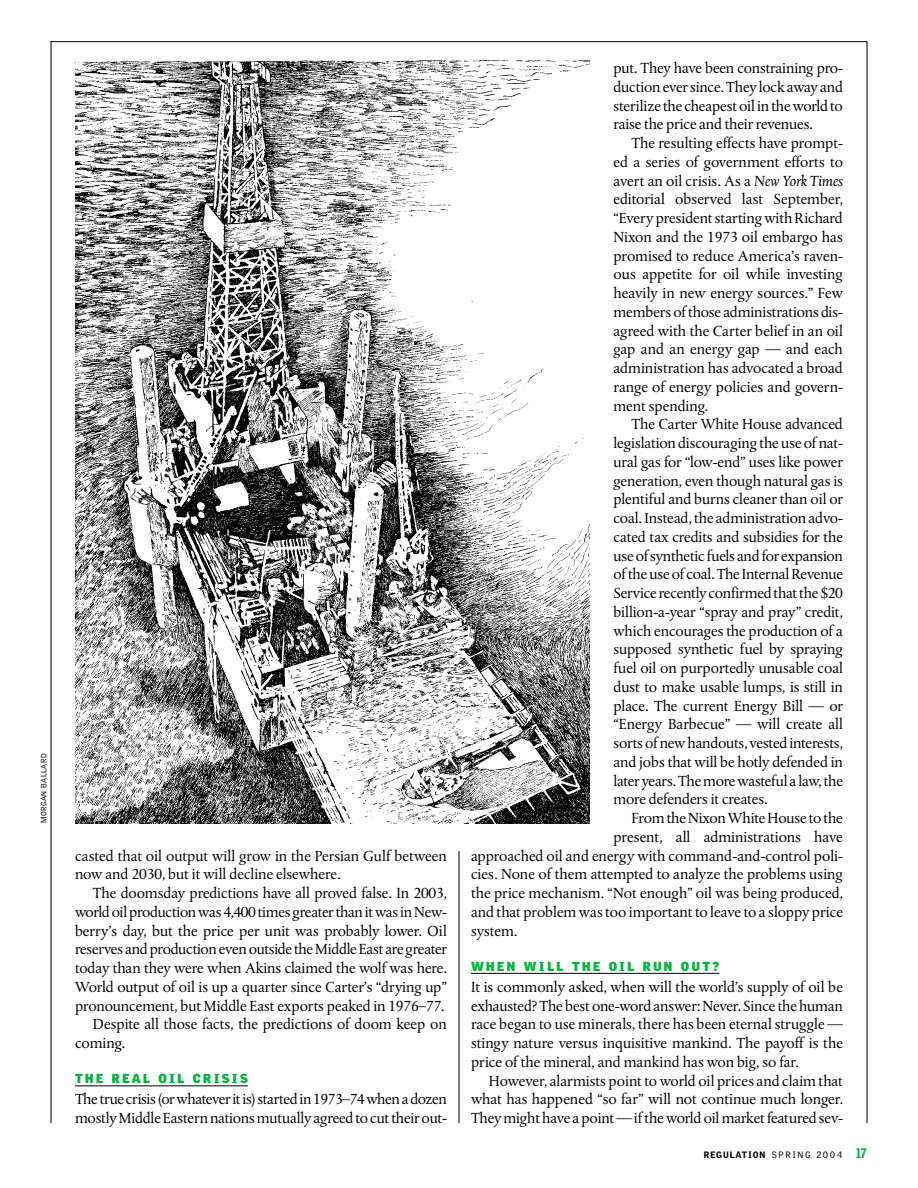
<style>
.page{position:relative;width:918px;height:1188px;background:#fff}
.page>*{position:absolute;margin:0;border:0;box-sizing:border-box;transform-origin:0 0}
.t1{font:15.45px/18.8px "Albertina";letter-spacing:-.01em;color:#000;text-align:justify}
.t2{font:900 12.75px "Griffith Gothic";letter-spacing:.19em;color:#00b33c}
.t3{font:900 9px "Griffith Gothic";letter-spacing:.105em;color:#000}
.t4{font:7.5px "Griffith Gothic";letter-spacing:.06em;color:#000}
.s1{font-style:italic}
.s2{font-weight:400}
.s3{font-family:"Griffith Gothic Cond";font-size:13.5px;color:#00b33c}
</style>
<div class="page">
<hr style="left:75px;top:1086px;width:173px;height:1px;background:#000">
<hr style="left:471px;top:973px;width:248px;height:1px;background:#000">
<hr style="left:459px;top:851px;width:1px;height:272px;background:#000">
<img style="left:75px;top:60px;width:515px;height:763px">
<p class="t4" style="left:41px;top:823px;width:71px;rotate:-90deg">MORGAN BALLARD</p>
<p class="t1" style="left:75px;top:847px;width:374px">casted that oil output will grow in the Persian Gulf between now and 2030, but it will decline elsewhere.</p>
<p class="t1" style="left:93px;top:885px;width:355px">The doomsday predictions have all proved false. In 2003,</p>
<p class="t1" style="left:75px;top:903px;width:373px">world oil production was 4,400 times greater than it was in New-</p>
<p class="t1" style="left:75px;top:922px;width:373px">berry’s day, but the price per unit was probably lower. Oil</p>
<p class="t1" style="left:75px;top:941px;width:374px">reserves and production even outside the Middle East are greater</p>
<p class="t1" style="left:75px;top:960px;width:374px">today than they were when Akins claimed the wolf was here.</p>
<p class="t1" style="left:75px;top:978px;width:373px">World output of oil is up a quarter since Carter’s “drying up”</p>
<p class="t1" style="left:75px;top:997px;width:371px">pronouncement, but Middle East exports peaked in 1976–77.</p>
<p class="t1" style="left:93px;top:1016px;width:355px">Despite all those facts, the predictions of doom keep on</p>
<p class="t1" style="left:75px;top:1035px;width:52px">coming.</p>
<p class="t2" style="left:75px;top:1074px;width:174px">THE REAL OIL CRISIS</p>
<p class="t1" style="left:75px;top:1091px;width:374px">The true crisis (or whatever it is) started in 1973–74 when a dozen mostly Middle Eastern nations mutually agreed to cut their out-</p>
<p class="t1" style="left:614px;top:60px;width:231px">put. They have been constraining pro&shy;duction ever since. They lock away and sterilize the cheapest oil in the world to raise the price and their revenues.</p>
<p class="t1" style="left:614px;top:135px;width:231px;text-indent:18px">The resulting effects have prompt&shy;ed a series of government efforts to avert an oil crisis. As a <span class="s1">New York Times </span>editorial observed last September, “Every president starting with Richard Nixon and the 1973 oil embargo has promised to reduce America’s raven&shy;ous appetite for oil while investing heavily in new energy sources.” Few members of those administrations dis&shy;agreed with the Carter belief in an oil gap and an energy gap — and each administration has advocated a broad range of energy policies and govern&shy;ment spending.</p>
<p class="t1" style="left:614px;top:416px;width:231px;text-indent:18px">The Carter White House advanced legislation discouraging the use of nat&shy;ural gas for “low-end” uses like power generation, even though natural gas is plentiful and burns cleaner than oil or coal. Instead, the administration advo&shy;cated tax credits and subsidies for the use of synthetic fuels and for expansion of the use of coal. The Internal Revenue Service recently confirmed that the $20 billion-a-year “spray and pray” credit, which encourages the production of a supposed synthetic fuel by spraying fuel oil on purportedly unusable coal dust to make usable lumps, is still in place. The current Energy Bill — or “Energy Barbecue” — will create all sorts of new handouts, vested interests, and jobs that will be hotly defended in later years. The more wasteful a law, the more defenders it creates.</p>
<p class="t1" style="left:631px;top:810px;width:213px">From the Nixon White House to the</p>
<p class="t1" style="left:614px;top:828px;width:231px">present, all administrations have</p>
<p class="t1" style="left:471px;top:847px;width:374px">approached oil and energy with command-and-control poli-</p>
<p class="t1" style="left:471px;top:866px;width:374px">cies. None of them attempted to analyze the problems using</p>
<p class="t1" style="left:471px;top:885px;width:374px">the price mechanism. “Not enough” oil was being produced,</p>
<p class="t1" style="left:471px;top:903px;width:374px">and that problem was too important to leave to a sloppy price</p>
<p class="t1" style="left:471px;top:922px;width:48px">system.</p>
<p class="t2" style="left:471px;top:961px;width:250px">WHEN WILL THE OIL RUN OUT?</p>
<p class="t1" style="left:471px;top:978px;width:374px">It is commonly asked, when will the world’s supply of oil be exhausted? The best one-word answer: Never. Since the human race began to use minerals, there has been eternal struggle — stingy nature versus inquisitive mankind. The payoff is the price of the mineral, and mankind has won big, so far.</p>
<p class="t1" style="left:471px;top:1072px;width:374px;text-indent:18px">However, alarmists point to world oil prices and claim that what has happened “so far” will not continue much longer.<br>They might have a point — if the world oil market featured sev-</p>
<p class="t3" style="left:704px;top:1151px;width:165px">REGULATION <span class="s2">SPRING 2004</span> <span class="s3">17</span></p>
</div>
